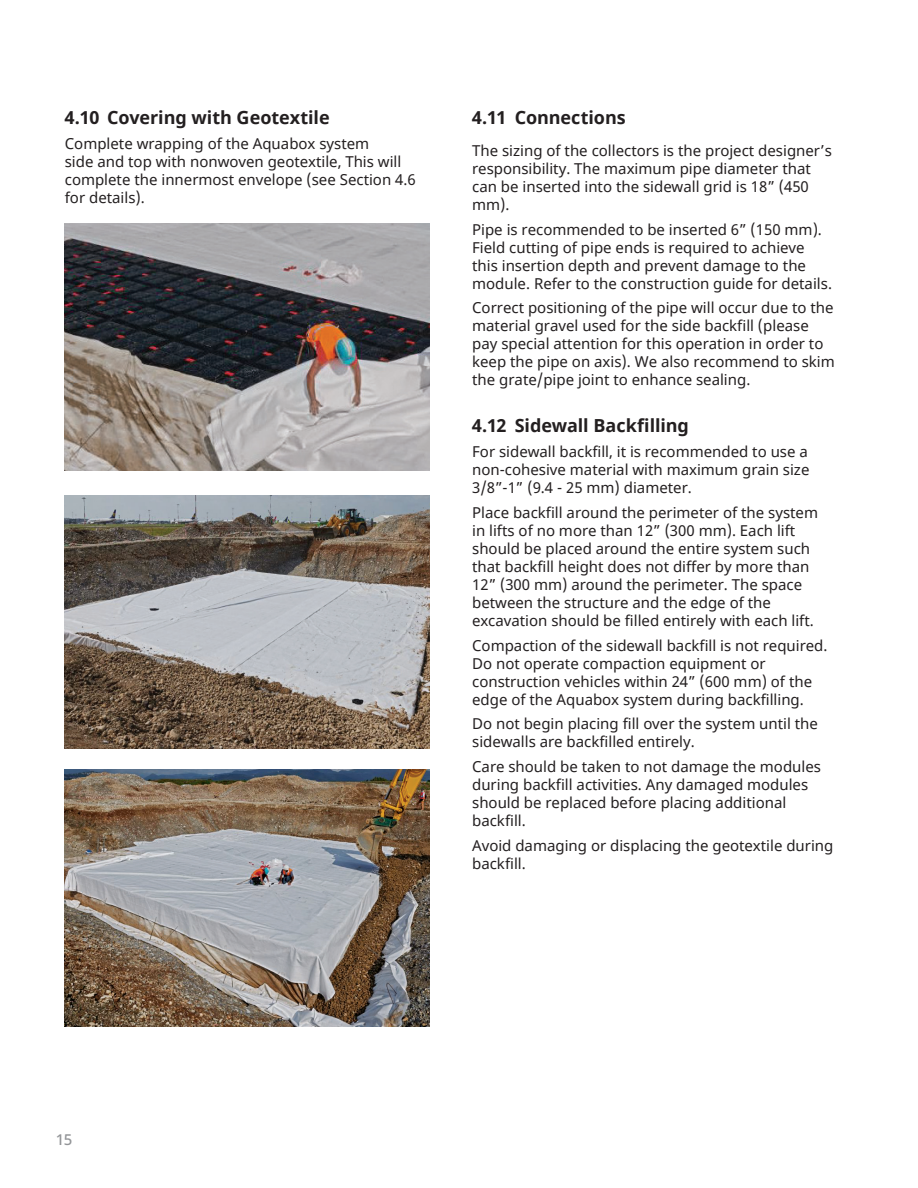
<style>
.page{position:relative;width:918px;height:1188px;background:#fff}
.page>*{position:absolute;margin:0;border:0;box-sizing:border-box;transform-origin:0 0}
.Stile_di_paragrafo_2{font:700 18px "Noto Sans";letter-spacing:-.005em;color:#231f20}
.t1{font:15px/18px "Noto Sans";color:#231f20}
.Heading{font:500 15px "Noto Sans";color:#939598}
</style>
<div class="page">
<img style="left:65px;top:224px;width:364px;height:246px">
<img style="left:65px;top:496px;width:364px;height:253px">
<img style="left:65px;top:769px;width:365px;height:257px">
<p class="Stile_di_paragrafo_2" style="left:65px;top:105px;width:266px">4.10 Covering with Geotextile</p>
<p class="t1" style="left:65px;top:135px;width:352px">Complete wrapping of the Aquabox system<br>side and top with nonwoven geotextile, This will complete the innermost envelope (see Section 4.6 for details).</p>
<p class="Stile_di_paragrafo_2" style="left:472px;top:105px;width:155px">4.11 Connections</p>
<p class="t1" style="left:472px;top:142px;width:361px">The sizing of the collectors is the project designer’s responsibility. The maximum pipe diameter that can be inserted into the sidewall grid is 18” (450 mm).</p>
<p class="t1" style="left:472px;top:221px;width:361px">Pipe is recommended to be inserted 6” (150 mm).<br>Field cutting of pipe ends is required to achieve this insertion depth and prevent damage to the module. Refer to the construction guide for details.</p>
<p class="t1" style="left:472px;top:299px;width:364px">Correct positioning of the pipe will occur due to the material gravel used for the side backfill (please pay special attention for this operation in order to keep the pipe on axis). We also recommend to skim the grate/pipe joint to enhance sealing.</p>
<p class="Stile_di_paragrafo_2" style="left:472px;top:413px;width:218px">4.12 Sidewall Backfilling</p>
<p class="t1" style="left:472px;top:443px;width:339px;text-align:justify">For sidewall backfill, it is recommended to use a non-cohesive material with maximum grain size 3/8”-1” (9.4 - 25 mm) diameter.</p>
<p class="t1" style="left:472px;top:504px;width:347px">Place backfill around the perimeter of the system in lifts of no more than 12” (300 mm). Each lift should be placed around the entire system such that backfill height does not differ by more than 12” (300 mm) around the perimeter. The space between the structure and the edge of the excavation should be filled entirely with each lift.</p>
<p class="t1" style="left:472px;top:637px;width:357px">Compaction of the sidewall backfill is not required.<br>Do not operate compaction equipment or construction vehicles within 24” (600 mm) of the edge of the Aquabox system during backfilling.</p>
<p class="t1" style="left:472px;top:715px;width:347px">Do not begin placing fill over the system until the sidewalls are backfilled entirely.</p>
<p class="t1" style="left:472px;top:758px;width:350px">Care should be taken to not damage the modules during backfill activities. Any damaged modules should be replaced before placing additional backfill.</p>
<p class="t1" style="left:472px;top:837px;width:363px">Avoid damaging or displacing the geotextile during backfill.</p>
<p class="Heading" style="left:56px;top:1129px;width:18px">15</p>
</div>
